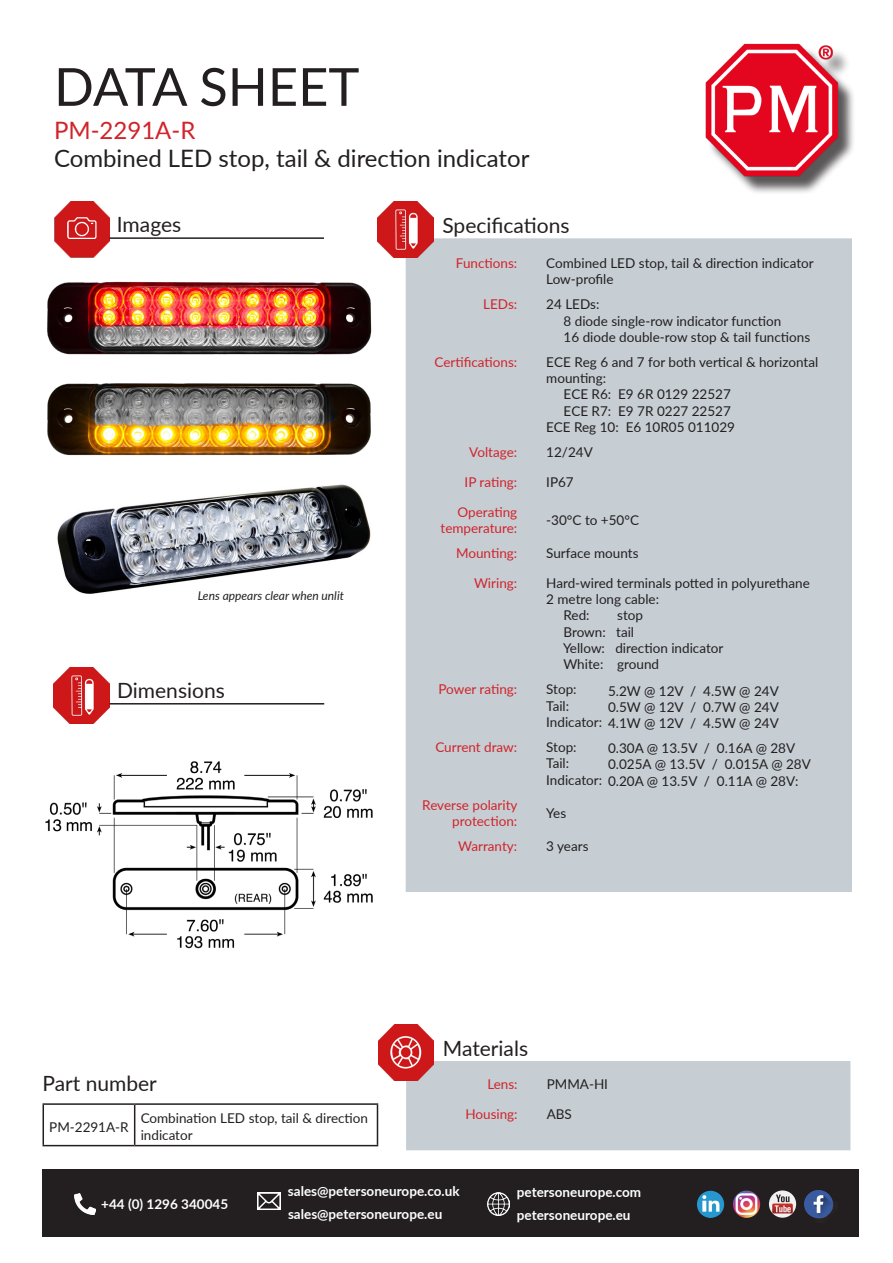
<style>
.page{position:relative;width:893px;height:1263px;background:#fff}
.page>*{position:absolute;margin:0;border:0;box-sizing:border-box;transform-origin:0 0}
.t1{font:52.5px "Lato";color:#231f20}
.t2{font:24px "Lato";color:#231f20}
.t3{font:24px "Lato";color:#d1232a}
.t4{font:21px "Lato";color:#231f20}
.t5{font:13.5px/16.2px "Lato";color:#231f20}
.t6{font:13.5px/16.2px "Lato";color:#d1232a;text-align:right}
.t7{font:700 13.5px "Lato";color:#fff}
.t8{font:italic 12px "Lato";color:#231f20}
</style>
<div class="page">
<img style="left:705px;top:43px;width:148px;height:150px">
<img style="left:54px;top:202px;width:55px;height:55px">
<hr style="left:109px;top:237px;width:215px;height:2px;background:#231f20">
<div style="left:406px;top:238px;width:446px;height:654px;background:#c6ced4"></div>
<img style="left:378px;top:202px;width:56px;height:55px">
<div style="left:406px;top:1061px;width:444px;height:89px;background:#c6ced4"></div>
<img style="left:378px;top:1025px;width:56px;height:55px">
<img style="left:54px;top:668px;width:56px;height:55px">
<hr style="left:110px;top:703px;width:214px;height:1px;background:#231f20">
<hr style="left:43px;top:1103px;width:92px;height:2px;background:#231f20">
<hr style="left:43px;top:1105px;width:1px;height:40px;background:#231f20">
<hr style="left:135px;top:1103px;width:243px;height:2px;background:#231f20">
<hr style="left:134px;top:1105px;width:1px;height:40px;background:#231f20">
<hr style="left:377px;top:1105px;width:1px;height:40px;background:#231f20">
<hr style="left:43px;top:1145px;width:92px;height:1px;background:#231f20">
<hr style="left:135px;top:1145px;width:243px;height:1px;background:#231f20">
<img style="left:47px;top:281px;width:325px;height:74px">
<img style="left:47px;top:383px;width:324px;height:73px">
<img style="left:57px;top:484px;width:314px;height:110px">
<div style="left:42px;top:1169px;width:816px;height:68px;background:#231f20"></div>
<img style="left:74px;top:1193px;width:21px;height:21px">
<img style="left:257px;top:1192px;width:23px;height:18px">
<img style="left:487px;top:1192px;width:23px;height:23px">
<img style="left:769px;top:1190px;width:27px;height:28px;border-radius:14px">
<img style="left:733px;top:1190px;width:27px;height:28px;border-radius:13px">
<img style="left:697px;top:1191px;width:27px;height:27px;border-radius:14px">
<img style="left:804px;top:1190px;width:30px;height:29px">
<img style="left:45px;top:729px;width:361px;height:220px">
<p class="t1" style="left:54px;top:49px;width:307px">DATA SHEET</p>
<p class="t3" style="left:54px;top:113px;width:143px">PM-2291A-R</p>
<p class="t2" style="left:54px;top:141px;width:477px">Combined LED stop, tail &amp; direction indicator</p>
<p class="t4" style="left:117px;top:210px;width:66px">Images</p>
<p class="t8" style="left:198px;top:587px;width:148px">Lens appears clear when unlit</p>
<p class="t4" style="left:117px;top:676px;width:109px">Dimensions</p>
<p class="t4" style="left:442px;top:210px;width:129px">Specifications</p>
<p class="t6" style="left:456px;top:254px;width:63px">Functions:</p>
<p class="t5" style="left:546px;top:254px;width:269px">Combined LED stop, tail &amp; direction indicator<br>Low-profile</p>
<p class="t6" style="left:483px;top:296px;width:36px">LEDs:</p>
<p class="t5" style="left:546px;top:296px;width:55px">24 LEDs:</p>
<p class="t5" style="left:564px;top:312px;width:219px">8 diode single-row indicator function</p>
<p class="t5" style="left:564px;top:328px;width:248px">16 diode double-row stop &amp; tail functions</p>
<p class="t6" style="left:434px;top:353px;width:84px">Certifications:</p>
<p class="t5" style="left:546px;top:353px;width:273px">ECE Reg 6 and 7 for both vertical &amp; horizontal mounting:</p>
<p class="t5" style="left:564px;top:386px;width:169px">ECE R6: E9 6R 0129 22527</p>
<p class="t5" style="left:564px;top:402px;width:169px">ECE R7: E9 7R 0227 22527</p>
<p class="t5" style="left:546px;top:418px;width:190px">ECE Reg 10: E6 10R05 011029</p>
<p class="t6" style="left:469px;top:444px;width:49px">Voltage:</p>
<p class="t5" style="left:546px;top:444px;width:48px">12/24V</p>
<p class="t6" style="left:465px;top:473px;width:54px">IP rating:</p>
<p class="t5" style="left:546px;top:473px;width:29px">IP67</p>
<p class="t6" style="left:441px;top:503px;width:78px">Operating temperature:</p>
<p class="t5" style="left:546px;top:511px;width:94px">-30°C to +50°C</p>
<p class="t6" style="left:456px;top:545px;width:63px">Mounting:</p>
<p class="t5" style="left:546px;top:545px;width:94px">Surface mounts</p>
<p class="t6" style="left:474px;top:574px;width:45px">Wiring:</p>
<p class="t5" style="left:546px;top:574px;width:265px">Hard-wired terminals potted in polyurethane</p>
<p class="t5" style="left:546px;top:591px;width:114px">2 metre long cable:</p>
<p class="t5" style="left:564px;top:607px;width:28px">Red:</p>
<p class="t5" style="left:617px;top:607px;width:27px">stop</p>
<p class="t5" style="left:564px;top:623px;width:72px">Brown: tail</p>
<p class="t5" style="left:563px;top:639px;width:162px">Yellow: direction indicator</p>
<p class="t5" style="left:563px;top:655px;width:97px">White: ground</p>
<p class="t6" style="left:439px;top:681px;width:80px">Power rating:</p>
<p class="t5" style="left:546px;top:681px;width:32px">Stop:</p>
<p class="t5" style="left:546px;top:697px;width:24px">Tail:</p>
<p class="t5" style="left:546px;top:713px;width:57px">Indicator:</p>
<p class="t6" style="left:435px;top:738px;width:83px">Current draw:</p>
<p class="t5" style="left:546px;top:738px;width:32px">Stop:</p>
<p class="t5" style="left:546px;top:755px;width:24px">Tail:</p>
<p class="t5" style="left:546px;top:772px;width:254px">Indicator: 0.20A @ 13.5V / 0.11A @ 28V:</p>
<p class="t6" style="left:422px;top:796px;width:97px">Reverse polarity protection:</p>
<p class="t5" style="left:546px;top:804px;width:21px">Yes</p>
<p class="t6" style="left:458px;top:838px;width:60px">Warranty:</p>
<p class="t5" style="left:546px;top:838px;width:44px">3 years</p>
<p class="t5" style="left:608px;top:682px;width:172px">5.2W @ 12V / 4.5W @ 24V</p>
<p class="t5" style="left:608px;top:698px;width:172px">0.5W @ 12V / 0.7W @ 24V</p>
<p class="t5" style="left:608px;top:715px;width:172px">4.1W @ 12V / 4.5W @ 24V</p>
<p class="t5" style="left:608px;top:740px;width:189px">0.30A @ 13.5V / 0.16A @ 28V</p>
<p class="t5" style="left:608px;top:756px;width:204px">0.025A @ 13.5V / 0.015A @ 28V</p>
<p class="t4" style="left:43px;top:1068px;width:116px">Part number</p>
<p class="t5" style="left:49px;top:1118px;width:81px">PM-2291A-R</p>
<p class="t5" style="left:141px;top:1110px;width:229px">Combination LED stop, tail &amp; direction indicator</p>
<p class="t4" style="left:443px;top:1033px;width:87px">Materials</p>
<p class="t6" style="left:487px;top:1075px;width:32px">Lens:</p>
<p class="t5" style="left:547px;top:1075px;width:63px">PMMA-HI</p>
<p class="t6" style="left:465px;top:1105px;width:54px">Housing:</p>
<p class="t5" style="left:547px;top:1105px;width:27px">ABS</p>
<p class="t7" style="left:101px;top:1194px;width:128px">+44 (0) 1296 340045</p>
<p class="t7" style="left:288px;top:1181px;width:173px">sales@petersoneurope.co.uk</p>
<p class="t7" style="left:517px;top:1182px;width:126px">petersoneurope.com</p>
<p class="t7" style="left:288px;top:1204px;width:156px">sales@petersoneurope.eu</p>
<p class="t7" style="left:517px;top:1205px;width:115px">petersoneurope.eu</p>
</div>
